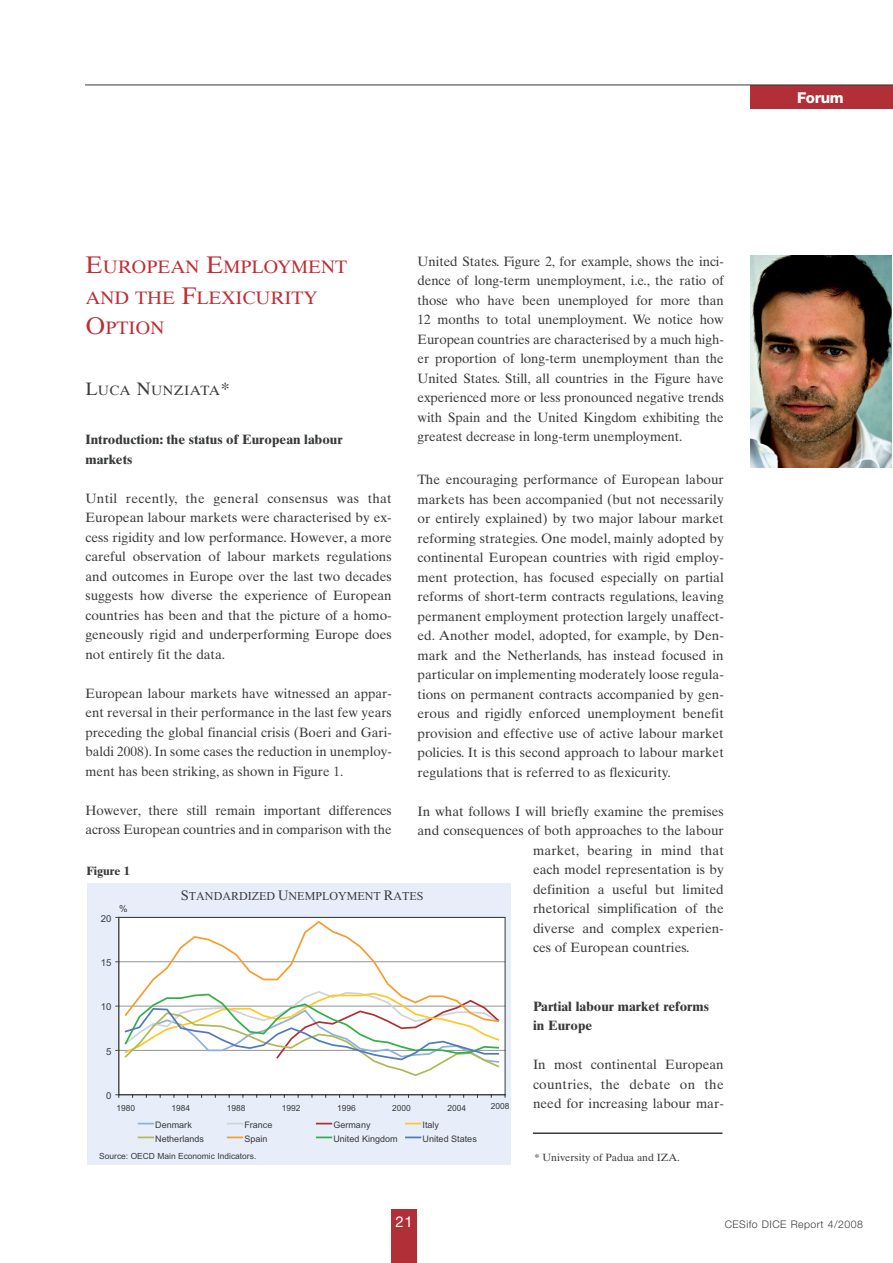
<style>
.page{position:relative;width:893px;height:1263px;background:#fff}
.page>*{position:absolute;margin:0;border:0;box-sizing:border-box;transform-origin:0 0}
.t1{font:18px/30.3px "Times Ten";color:#bf2d35}
.t2{font:800 15px "Helvetica Neue LT Std";letter-spacing:-.025em;color:#fff}
.t3{font:15px "Helvetica Neue LT Std";color:#fff}
.t4{font:13.5px/19.5px "Times Ten";color:#383a3b;text-align:justify}
.t5{font:700 13.5px/19.5px "Times Ten";color:#383a3b}
.t6{font:13.5px "Times Ten";letter-spacing:.035em;color:#383a3b}
.t7{font:12px "Times New Roman";color:#383a3b}
.t8{font:700 12px "Times Ten";color:#383a3b}
.t9{font:10.5px "Times Ten";color:#383a3b}
.t10{font:300 10.5px "Helvetica Neue";letter-spacing:.045em;color:#383a3b}
.t11{font:9.6px "Arial";color:#383a3b}
.t12{font:9px "Arial";letter-spacing:.005em;color:#383a3b}
.t13{font:8.4px "Arial";color:#383a3b}
.s1{font-size:24px}
.s2{font-size:18px}
.s3{font-size:14.4px}
</style>
<div class="page">
<div style="left:391px;top:1209px;width:26px;height:54px;background:#b13037"></div>
<div style="left:750px;top:85px;width:142px;height:24px;background:#b13037"></div>
<hr style="left:85px;top:85px;width:807px;height:1px;background:#383a3b">
<img style="left:750px;top:255px;width:141px;height:213px">
<div style="left:87px;top:883px;width:423px;height:282px;background:#e7edf9"></div>
<div style="left:119px;top:917px;width:386px;height:178px;background:#fff"></div>
<hr style="left:119px;top:1050px;width:386px;height:1px;background:#909498">
<hr style="left:119px;top:1006px;width:386px;height:1px;background:#909498">
<hr style="left:119px;top:961px;width:386px;height:1px;background:#909498">
<hr style="left:118px;top:917px;width:1px;height:178px;background:#4b494a">
<hr style="left:119px;top:1094px;width:386px;height:1px;background:#383a3b">
<svg style="left:116px;top:917px;width:384px;height:160px"></svg>
<svg style="left:139px;top:1123px;width:14px;height:1px"></svg>
<svg style="left:228px;top:1123px;width:14px;height:1px"></svg>
<svg style="left:317px;top:1123px;width:14px;height:1px"></svg>
<svg style="left:406px;top:1123px;width:14px;height:1px"></svg>
<svg style="left:139px;top:1137px;width:14px;height:1px"></svg>
<svg style="left:228px;top:1137px;width:14px;height:1px"></svg>
<svg style="left:317px;top:1137px;width:14px;height:1px"></svg>
<svg style="left:406px;top:1137px;width:14px;height:1px"></svg>
<hr style="left:533px;top:1132px;width:189px;height:2px;background:#383a3b">
<p class="t4" style="left:417px;top:253px;width:308px">United States. Figure 2, for example, shows the inci&shy;dence of long-term unemployment, i.e., the ratio of those who have been unemployed for more than 12 months to total unemployment. We notice how European countries are characterised by a much high&shy;er proportion of long-term unemployment than the United States. Still, all countries in the Figure have experienced more or less pronounced negative trends with Spain and the United Kingdom exhibiting the greatest decrease in long-term unemployment.</p>
<p class="t4" style="left:417px;top:471px;width:308px">The encouraging performance of European labour markets has been accompanied (but not necessarily or entirely explained) by two major labour market reforming strategies. One model, mainly adopted by continental European countries with rigid employ&shy;ment protection, has focused especially on partial reforms of short-term contracts regulations, leaving permanent employment protection largely unaffect&shy;ed. Another model, adopted, for example, by Den&shy;mark and the Netherlands, has instead focused in particular on implementing moderately loose regula&shy;tions on permanent contracts accompanied by gen&shy;erous and rigidly enforced unemployment benefit provision and effective use of active labour market policies. It is this second approach to labour market regulations that is referred to as flexicurity.</p>
<p class="t4" style="left:417px;top:803px;width:308px">In what follows I will briefly examine the premises</p>
<p class="t4" style="left:417px;top:822px;width:308px">and consequences of both approaches to the labour</p>
<p class="t4" style="left:533px;top:842px;width:192px">market, bearing in mind that</p>
<p class="t4" style="left:533px;top:861px;width:192px">each model representation is by</p>
<p class="t4" style="left:533px;top:881px;width:192px">definition a useful but limited</p>
<p class="t4" style="left:533px;top:900px;width:192px">rhetorical simplification of the</p>
<p class="t4" style="left:533px;top:920px;width:192px">diverse and complex experien-</p>
<p class="t4" style="left:533px;top:939px;width:158px">ces of European countries.</p>
<h1 class="t1" style="left:85px;top:254px;width:263px"><span class="s1">E</span>UROPEAN <span class="s1">E</span>MPLOYMENT<br>AND THE <span class="s1">F</span>LEXICURITY<br><span class="s1">O</span>PTION</h1>
<p class="t6" style="left:85px;top:385px;width:146px"><span class="s2">L</span>UCA <span class="s2">N</span>UNZIATA<span class="s2">*</span></p>
<p class="t5" style="left:85px;top:431px;width:259px">Introduction: the status of European labour markets</p>
<p class="t4" style="left:85px;top:490px;width:308px">Until recently, the general consensus was that European labour markets were characterised by ex&shy;cess rigidity and low performance. However, a more careful observation of labour markets regulations and outcomes in Europe over the last two decades suggests how diverse the experience of European countries has been and that the picture of a homo&shy;geneously rigid and underperforming Europe does not entirely fit the data.</p>
<p class="t4" style="left:85px;top:685px;width:308px">European labour markets have witnessed an appar&shy;ent reversal in their performance in the last few years preceding the global financial crisis (Boeri and Gari&shy;baldi 2008). In some cases the reduction in unemploy&shy;ment has been striking, as shown in Figure 1.</p>
<p class="t4" style="left:85px;top:802px;width:308px">However, there still remain important differences across European countries and in comparison with the</p>
<p class="t8" style="left:87px;top:867px;width:45px">Figure 1</p>
<p class="t7" style="left:181px;top:892px;width:244px"><span class="s3">S</span>TANDARDIZED <span class="s3">U</span>NEMPLOYMENT <span class="s3">R</span>ATES</p>
<p class="t11" style="left:119px;top:905px;width:10px">%</p>
<p class="t11" style="left:101px;top:915px;width:12px">20</p>
<p class="t11" style="left:101px;top:959px;width:12px">15</p>
<p class="t11" style="left:101px;top:1003px;width:12px">10</p>
<p class="t11" style="left:106px;top:1048px;width:7px">5</p>
<p class="t11" style="left:106px;top:1092px;width:7px">0</p>
<p class="t13" style="left:116px;top:1105px;width:20px">1980</p>
<p class="t13" style="left:171px;top:1105px;width:20px">1984</p>
<p class="t13" style="left:227px;top:1105px;width:20px">1988</p>
<p class="t13" style="left:282px;top:1105px;width:20px">1992</p>
<p class="t13" style="left:337px;top:1105px;width:20px">1996</p>
<p class="t13" style="left:392px;top:1105px;width:20px">2000</p>
<p class="t13" style="left:447px;top:1105px;width:20px">2004</p>
<p class="t12" style="left:155px;top:1122px;width:38px">Denmark</p>
<p class="t12" style="left:244px;top:1122px;width:30px">France</p>
<p class="t12" style="left:333px;top:1122px;width:39px">Germany</p>
<p class="t12" style="left:422px;top:1122px;width:18px">Italy</p>
<p class="t12" style="left:155px;top:1136px;width:50px">Netherlands</p>
<p class="t12" style="left:244px;top:1136px;width:25px">Spain</p>
<p class="t12" style="left:333px;top:1136px;width:66px">United Kingdom</p>
<p class="t12" style="left:422px;top:1136px;width:56px">United States</p>
<p class="t13" style="left:99px;top:1153px;width:158px">Source: OECD Main Economic Indicators.</p>
<p class="t13" style="left:490px;top:1103px;width:20px">2008</p>
<p class="t5" style="left:533px;top:998px;width:177px">Partial labour market reforms in Europe</p>
<p class="t4" style="left:533px;top:1056px;width:192px">In most continental European countries, the debate on the need for increasing labour mar-</p>
<p class="t9" style="left:534px;top:1154px;width:147px">* University of Padua and IZA.</p>
<p class="t2" style="left:797px;top:92px;width:48px">Forum</p>
<p class="t3" style="left:395px;top:1216px;width:19px">21</p>
<p class="t10" style="left:724px;top:1221px;width:140px">CESifo DICE Report 4/2008</p>
</div>
